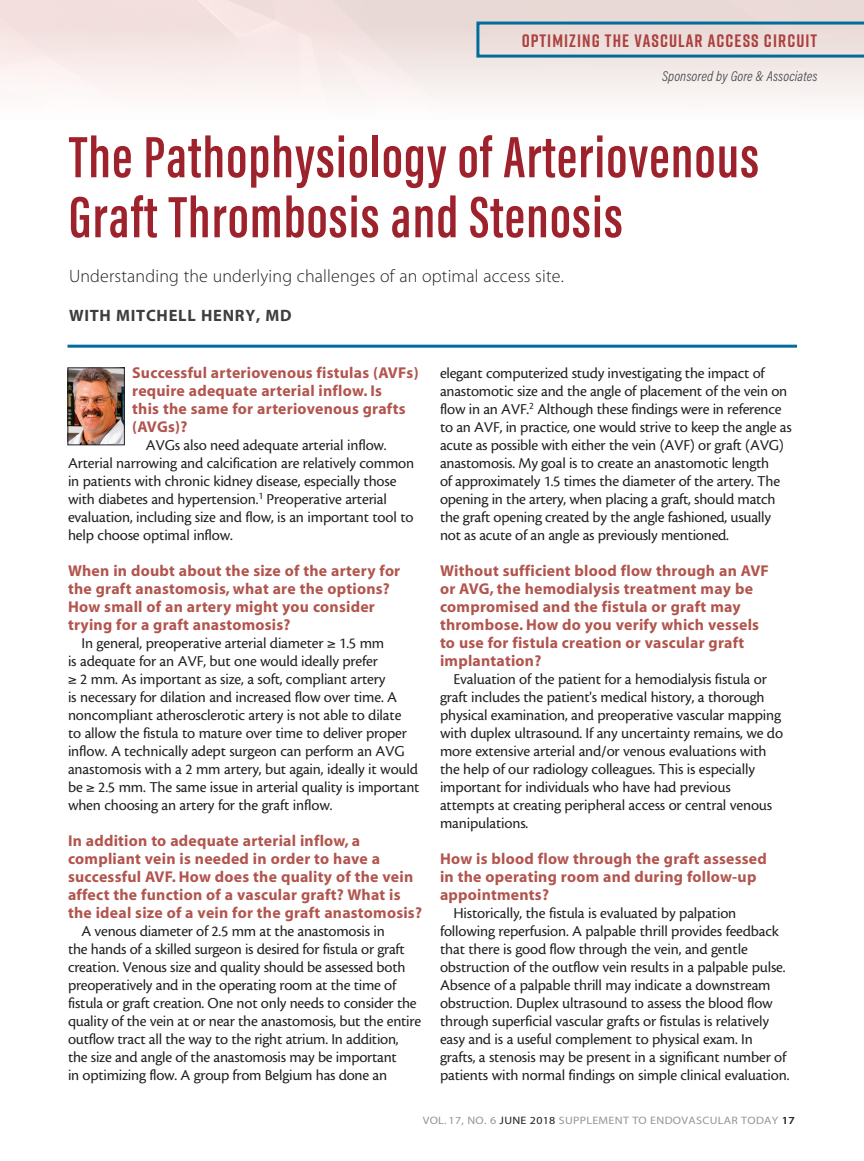
<style>
.page{position:relative;width:864px;height:1161px;background:#fff}
.page>*{position:absolute;margin:0;border:0;box-sizing:border-box;transform-origin:0 0}
.headline{font:600 60px/60px "Acumin Pro Extra Cond";letter-spacing:.02em;color:#9d222c}
.deck{font:18px "Myriad MM 215 600";letter-spacing:.01em;color:#231f20}
.t1{font:700 18px "Rift";letter-spacing:.06em;color:#a63939}
.author{font:16.5px "Myriad MM 700 600";letter-spacing:.045em;color:#3e3e3f}
.body{font:15.75px/18px "Cronos MM 408 10";letter-spacing:-.01em;color:#231f20}
.subhead_question{font:15.75px/18px "Myriad MM 700 600";letter-spacing:.015em;color:#b2554e}
.t2{font:italic 300 14.25px "Acumin Pro Cond";letter-spacing:.01em;color:#3e3e3f}
.t3{font:10.8px "Myriad MM 400 600";letter-spacing:.025em;color:#939598;scale:1.11 1}
.s1{color:#231f20}
.s2{font-family:"Myriad MM 565 600";color:#231f20}
</style>
<div class="page">
<svg style="left:476px;top:22px;width:388px;height:36px;background:#c5cbd0"></svg>
<hr style="left:68px;top:345px;width:729px;height:3px;background:#006d9b">
<img style="left:70px;top:369px;width:53px;height:74px">
<div style="left:68px;top:367px;width:57px;height:78px;border:1px solid #231f20"></div>
<p class="t1" style="left:521px;top:27px;width:297px">OPTIMIZING THE VASCULAR ACCESS CIRCUIT</p>
<p class="t2" style="left:662px;top:66px;width:157px">Sponsored by Gore &amp; Associates</p>
<p class="headline" style="left:69px;top:127px;width:692px">The Pathophysiology of Arteriovenous<br>Graft Thrombosis and Stenosis</p>
<p class="deck" style="left:69px;top:267px;width:496px">Understanding the underlying challenges of an optimal access site.</p>
<p class="author" style="left:69px;top:308px;width:224px">WITH MITCHELL HENRY, MD</p>
<p class="subhead_question" style="left:132px;top:365px;width:288px">Successful arteriovenous fistulas (AVFs) require adequate arterial inflow. Is<br>this the same for arteriovenous grafts (AVGs)?</p>
<p class="body" style="left:68px;top:436px;width:348px;text-indent:78px">AVGs also need adequate arterial inflow.<br>Arterial narrowing and calcification are relatively common in patients with chronic kidney disease, especially those with diabetes and hypertension.<sup>1</sup> Preoperative arterial evaluation, including size and flow, is an important tool to help choose optimal inflow.</p>
<p class="subhead_question" style="left:68px;top:563px;width:334px">When in doubt about the size of the artery for the graft anastomosis, what are the options?<br>How small of an artery might you consider trying for a graft anastomosis?</p>
<p class="body" style="left:68px;top:634px;width:353px;text-indent:14px">In general, preoperative arterial diameter ≥ 1.5 mm<br>is adequate for an AVF, but one would ideally prefer<br>≥ 2 mm. As important as size, a soft, compliant artery<br>is necessary for dilation and increased flow over time. A noncompliant atherosclerotic artery is not able to dilate<br>to allow the fistula to mature over time to deliver proper inflow. A technically adept surgeon can perform an AVG anastomosis with a 2 mm artery, but again, ideally it would be ≥ 2.5 mm. The same issue in arterial quality is important when choosing an artery for the graft inflow.</p>
<p class="subhead_question" style="left:68px;top:833px;width:356px">In addition to adequate arterial inflow, a compliant vein is needed in order to have a successful AVF. How does the quality of the vein affect the function of a vascular graft? What is the ideal size of a vein for the graft anastomosis?</p>
<p class="body" style="left:68px;top:922px;width:355px;text-indent:14px">A venous diameter of 2.5 mm at the anastomosis in<br>the hands of a skilled surgeon is desired for fistula or graft creation. Venous size and quality should be assessed both preoperatively and in the operating room at the time of fistula or graft creation. One not only needs to consider the quality of the vein at or near the anastomosis, but the entire outflow tract all the way to the right atrium. In addition, the size and angle of the anastomosis may be important<br>in optimizing flow. A group from Belgium has done an</p>
<p class="body" style="left:440px;top:364px;width:353px">elegant computerized study investigating the impact of anastomotic size and the angle of placement of the vein on flow in an AVF.<sup>2</sup> Although these findings were in reference to an AVF, in practice, one would strive to keep the angle as acute as possible with either the vein (AVF) or graft (AVG) anastomosis. My goal is to create an anastomotic length<br>of approximately 1.5 times the diameter of the artery. The opening in the artery, when placing a graft, should match the graft opening created by the angle fashioned, usually not as acute of an angle as previously mentioned.</p>
<p class="subhead_question" style="left:440px;top:563px;width:330px">Without sufficient blood flow through an AVF or AVG, the hemodialysis treatment may be compromised and the fistula or graft may thrombose. How do you verify which vessels to use for fistula creation or vascular graft implantation?</p>
<p class="body" style="left:440px;top:670px;width:345px;text-indent:14px">Evaluation of the patient for a hemodialysis fistula or graft includes the patient's medical history, a thorough physical examination, and preoperative vascular mapping with duplex ultrasound. If any uncertainty remains, we do more extensive arterial and/or venous evaluations with the help of our radiology colleagues. This is especially important for individuals who have had previous attempts at creating peripheral access or central venous manipulations.</p>
<p class="subhead_question" style="left:440px;top:851px;width:328px">How is blood flow through the graft assessed in the operating room and during follow-up appointments?</p>
<p class="body" style="left:440px;top:904px;width:351px;text-indent:14px">Historically, the fistula is evaluated by palpation following reperfusion. A palpable thrill provides feedback that there is good flow through the vein, and gentle obstruction of the outflow vein results in a palpable pulse.<br>Absence of a palpable thrill may indicate a downstream obstruction. Duplex ultrasound to assess the blood flow through superficial vascular grafts or fistulas is relatively easy and is a useful complement to physical exam. In grafts, a stenosis may be present in a significant number of patients with normal findings on simple clinical evaluation.</p>
<p class="t3" style="left:423px;top:1115px;width:337px">VOL. 17, NO. 6 <span class="s1">JUNE 2018</span> SUPPLEMENT TO ENDOVASCULAR TODAY <span class="s2">17</span></p>
</div>
